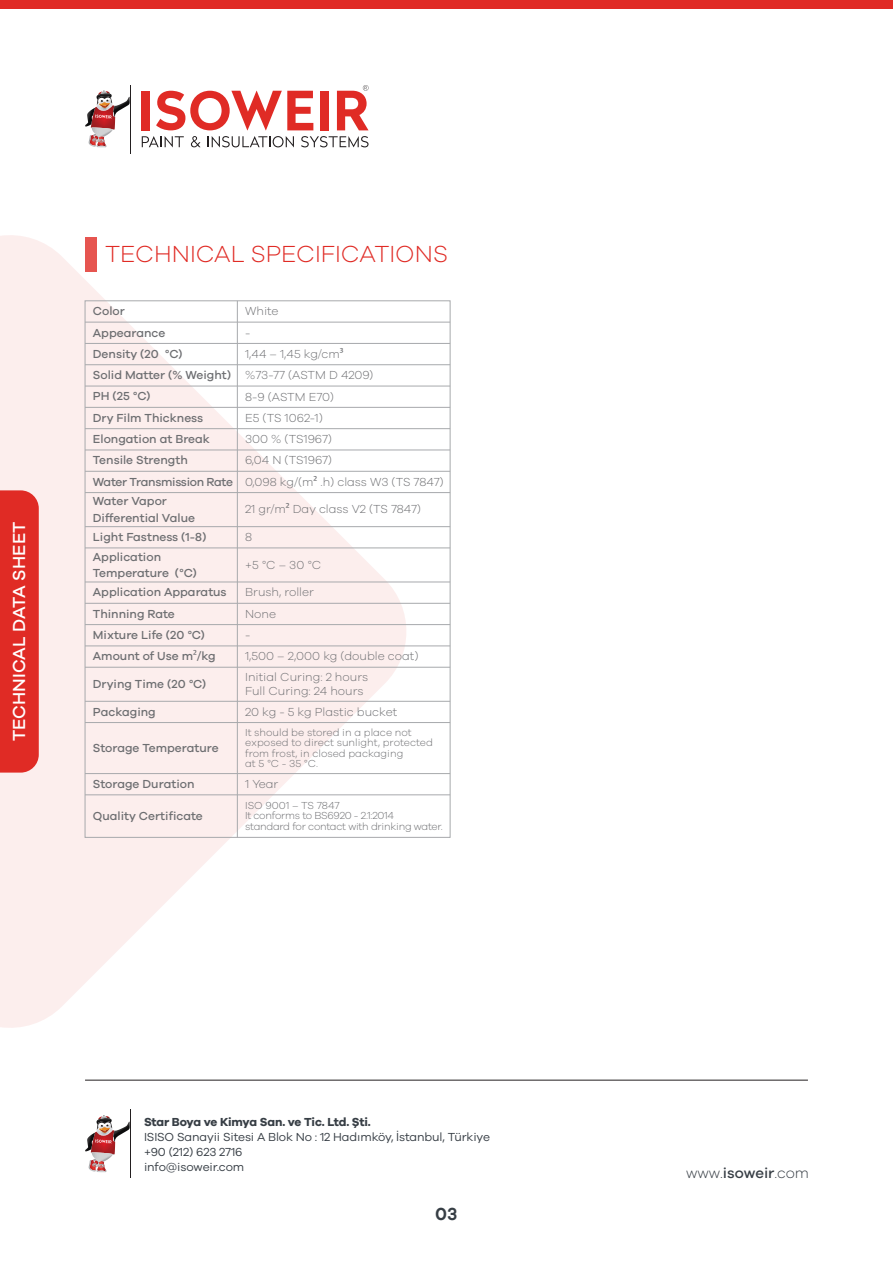
<style>
.page{position:relative;width:893px;height:1263px;background:#fff}
.page>*{position:absolute;margin:0;border:0;box-sizing:border-box;transform-origin:0 0}
.t1{font:300 24px "Galano Grotesque";color:#e02b25}
.t2{font:500 18px "Galano Grotesque";color:#fff}
.t3{font:600 18px "Galano Grotesque";color:#373e45}
.t4{font:300 15px "Galano Grotesque";color:#373e45}
.t5{font:300 12px/21.3px "Galano Grotesque";color:#6d6e71}
.t6{font:500 12px/16.2px "Galano Grotesque";color:#6d6e71}
.t7{font:12px/15px "Galano Grotesque";letter-spacing:-.01em;color:#373e45}
.t8{font:700 12px "Galano Grotesque";letter-spacing:-.02em;color:#373e45}
.t9{font:300 10.5px/10.5px "Galano Grotesque";color:#6d6e71}
.t10{font:300 10.5px/10.5px "Galano Grotesque";letter-spacing:-.025em;color:#6d6e71}
.s1{font-family:"Myriad Pro";font-weight:400}
.s2{font-weight:500}
</style>
<div class="page">
<svg style="left:0;top:235px;width:406px;height:793px;fill:#fceeed"></svg>
<div style="left:0;top:490px;width:39px;height:283px;background:#e02b25"></div>
<hr style="left:130px;top:85px;width:1px;height:68px;background:#231f20">
<svg style="left:85px;top:91px;width:45px;height:56px"></svg>
<svg style="left:142px;top:136px;width:42px;height:11px"></svg>
<svg style="left:191px;top:136px;width:10px;height:11px"></svg>
<svg style="left:208px;top:136px;width:86px;height:11px"></svg>
<svg style="left:301px;top:136px;width:68px;height:11px"></svg>
<div style="left:142px;top:91px;width:8px;height:39px;background:#e02b25"></div>
<svg style="left:156px;top:91px;width:157px;height:39px"></svg>
<div style="left:320px;top:91px;width:8px;height:39px;background:#e02b25"></div>
<svg style="left:337px;top:85px;width:32px;height:45px"></svg>
<hr style="left:130px;top:1110px;width:1px;height:68px;background:#231f20">
<svg style="left:85px;top:1115px;width:45px;height:57px"></svg>
<hr style="left:85px;top:1080px;width:723px;height:1px;background:#231f20">
<div style="left:0;top:0;width:893px;height:9px;background:#e02b25"></div>
<div style="left:85px;top:237px;width:11px;height:34px;background:#e65550"></div>
<hr style="left:85px;top:322px;width:365px;height:1px;background:#a7a9ac">
<hr style="left:85px;top:343px;width:365px;height:1px;background:#a7a9ac">
<hr style="left:85px;top:364px;width:365px;height:1px;background:#a7a9ac">
<hr style="left:85px;top:386px;width:365px;height:1px;background:#a7a9ac">
<hr style="left:85px;top:407px;width:365px;height:1px;background:#a7a9ac">
<hr style="left:85px;top:428px;width:365px;height:1px;background:#a7a9ac">
<hr style="left:85px;top:450px;width:365px;height:1px;background:#a7a9ac">
<hr style="left:85px;top:471px;width:365px;height:1px;background:#a7a9ac">
<hr style="left:85px;top:492px;width:365px;height:1px;background:#a7a9ac">
<svg style="left:237px;top:301px;width:1px;height:191px"></svg>
<hr style="left:85px;top:526px;width:365px;height:1px;background:#a7a9ac">
<hr style="left:237px;top:493px;width:1px;height:34px;background:#a7a9ac">
<hr style="left:85px;top:547px;width:365px;height:1px;background:#a7a9ac">
<svg style="left:237px;top:527px;width:1px;height:20px"></svg>
<hr style="left:85px;top:582px;width:365px;height:1px;background:#a7a9ac">
<hr style="left:237px;top:548px;width:1px;height:34px;background:#a7a9ac">
<hr style="left:85px;top:603px;width:365px;height:1px;background:#a7a9ac">
<hr style="left:85px;top:624px;width:365px;height:1px;background:#a7a9ac">
<hr style="left:85px;top:645px;width:365px;height:1px;background:#a7a9ac">
<hr style="left:85px;top:667px;width:365px;height:1px;background:#a7a9ac">
<svg style="left:237px;top:583px;width:1px;height:84px"></svg>
<hr style="left:85px;top:701px;width:365px;height:1px;background:#a7a9ac">
<hr style="left:237px;top:667px;width:1px;height:34px;background:#a7a9ac">
<hr style="left:85px;top:722px;width:365px;height:1px;background:#a7a9ac">
<svg style="left:237px;top:702px;width:1px;height:20px"></svg>
<hr style="left:85px;top:773px;width:365px;height:1px;background:#a7a9ac">
<hr style="left:237px;top:722px;width:1px;height:51px;background:#a7a9ac">
<hr style="left:85px;top:794px;width:365px;height:1px;background:#a7a9ac">
<svg style="left:237px;top:774px;width:1px;height:20px"></svg>
<hr style="left:237px;top:795px;width:1px;height:42px;background:#a7a9ac">
<h2 class="t2" style="left:8px;top:741px;width:221px;rotate:-90deg">TECHNICAL DATA SHEET</h2>
<h1 class="t1" style="left:105px;top:240px;width:344px">TECHNICAL SPECIFICATIONS</h1>
<p class="t6" style="left:93px;top:303px;width:33px">Color</p>
<p class="t5" style="left:245px;top:300px;width:35px">White</p>
<p class="t6" style="left:93px;top:324px;width:74px">Appearance</p>
<p class="t5" style="left:245px;top:321px;width:7px">-</p>
<p class="t6" style="left:93px;top:345px;width:91px">Density (20 °C)</p>
<p class="t5" style="left:93px;top:343px;width:282px;text-indent:152px">1,44 – 1,45 kg/cm<span class="s1">³<br></span><span class="s2">Solid Matter (% Weight)</span> %73-77 (ASTM D 4209)<br><span class="s2">PH (25 °C)</span></p>
<p class="t5" style="left:245px;top:385px;width:90px">8-9 (ASTM E70)</p>
<p class="t6" style="left:93px;top:409px;width:112px">Dry Film Thickness</p>
<p class="t5" style="left:245px;top:407px;width:79px">E5 (TS 1062-1)</p>
<p class="t6" style="left:93px;top:431px;width:119px">Elongation at Break</p>
<p class="t5" style="left:245px;top:428px;width:88px">300 % (TS1967)</p>
<p class="t6" style="left:93px;top:452px;width:97px">Tensile Strength</p>
<p class="t5" style="left:93px;top:449px;width:352px;text-indent:152px">6,04 N (TS1967)<br><span class="s2">Water Transmission Rate</span> 0,098 kg/(m<span class="s1">²</span> .h) class W3 (TS 7847)</p>
<p class="t6" style="left:93px;top:493px;width:104px">Water Vapor<br>Differential Value</p>
<p class="t5" style="left:245px;top:498px;width:177px">21 gr/m<span class="s1">²</span> Day class V2 (TS 7847)</p>
<p class="t6" style="left:93px;top:529px;width:115px">Light Fastness (1-8)</p>
<p class="t5" style="left:245px;top:526px;width:8px">8</p>
<p class="t6" style="left:93px;top:548px;width:105px">Application<br>Temperature (°C)</p>
<p class="t5" style="left:245px;top:554px;width:78px">+5 °C – 30 °C</p>
<p class="t6" style="left:93px;top:584px;width:135px">Application Apparatus</p>
<p class="t5" style="left:245px;top:581px;width:70px">Brush, roller</p>
<p class="t6" style="left:93px;top:605px;width:84px">Thinning Rate</p>
<p class="t5" style="left:245px;top:603px;width:33px">None</p>
<p class="t6" style="left:93px;top:626px;width:114px">Mixture Life (20 °C)</p>
<p class="t5" style="left:245px;top:624px;width:7px">-</p>
<p class="t6" style="left:93px;top:648px;width:124px">Amount of Use m<span class="s1">²</span>/kg</p>
<p class="t5" style="left:245px;top:645px;width:175px">1,500 – 2,000 kg (double coat)</p>
<p class="t6" style="left:93px;top:675px;width:115px">Drying Time (20 °C)</p>
<p class="t5" style="left:245px;top:669px;width:125px;line-height:14.4px">Initial Curing: 2 hours<br>Full Curing: 24 hours</p>
<p class="t6" style="left:93px;top:703px;width:64px">Packaging</p>
<p class="t5" style="left:245px;top:701px;width:154px">20 kg - 5 kg Plastic bucket</p>
<p class="t6" style="left:93px;top:739px;width:127px">Storage Temperature</p>
<p class="t9" style="left:245px;top:726px;width:189px">It should be stored in a place not exposed to direct sunlight, protected from frost, in closed packaging<br>at 5 °C - 35 °C.</p>
<p class="t6" style="left:93px;top:775px;width:103px">Storage Duration</p>
<p class="t5" style="left:245px;top:773px;width:35px">1 Year</p>
<p class="t6" style="left:93px;top:807px;width:112px">Quality Certificate</p>
<p class="t10" style="left:245px;top:800px;width:199px">ISO 9001 – TS 7847<br>It conforms to BS6920 - 2.1:2014<br>standard for contact with drinking water.</p>
<p class="t8" style="left:144px;top:1114px;width:228px">Star Boya ve Kimya San. ve Tic. Ltd. Şti.</p>
<p class="t7" style="left:144px;top:1128px;width:347px">ISISO Sanayii Sitesi A Blok No : 12 Hadımköy, İstanbul, Türkiye +90 (212) 623 2716<br>info@isoweir.com</p>
<h2 class="t3" style="left:435px;top:1203px;width:24px">03</h2>
<p class="t4" style="left:686px;top:1164px;width:124px">www.<span class="s2">isoweir</span>.com</p>
</div>
